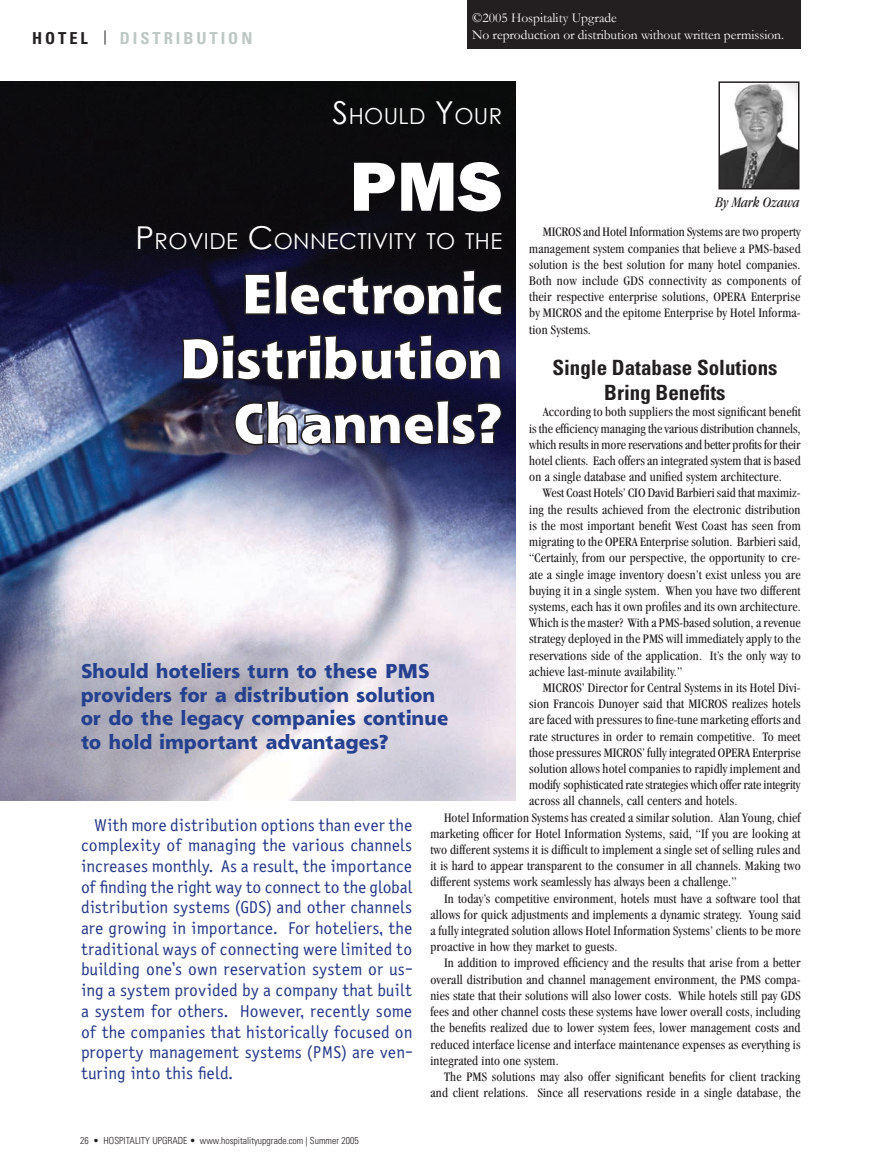
<style>
.page{position:relative;width:891px;height:1175px;background:#fff}
.page>*{position:absolute;margin:0;border:0;box-sizing:border-box;transform-origin:0 0}
.Body_Copy{font:800 72px "Franklin Gothic";color:#fff}
.Body_Copy-2{font:800 54px "Shannon";letter-spacing:.02em;color:#fff}
.Body_Copy-3{font:22.05px "Century Gothic";letter-spacing:.02em;color:#fff}
.Subheads{font:700 condensed 21px "Univers";color:#231f20}
.Body_Copy-4{font:800 19.5px/23.4px "Shannon";letter-spacing:.02em;color:#25408f}
.Body_Copy-5{font:17.25px/20.7px "Saturday Sans ICG";letter-spacing:.01em;color:#273987;text-align:justify}
.button_type{font:700 condensed 16.5px "Univers";letter-spacing:.18em;color:#bec7c4}
.button_type-2{font:700 condensed 16.5px "Univers";letter-spacing:.18em;color:#231f20}
.First_Paragraphs{font:italic condensed 15px "Garamond";color:#231f20}
.Body_Copy-6{font:condensed 13.5px/16.2px "Garamond";letter-spacing:.01em;color:#231f20;text-align:justify}
.interview2{font:13.5px "Garamond";letter-spacing:-.005em;color:#fff}
.t1{font:300 condensed 9.75px "Univers";color:#231f20}
.s1{font-size:31.5px}
</style>
<div class="page">
<img style="left:0;top:81px;width:516px;height:719px">
<svg style="left:105px;top:30px;width:1px;height:15px"></svg>
<svg style="left:242px;top:267px;width:262px;height:50px;background:#141220"></svg>
<svg style="left:180px;top:332px;width:323px;height:50px;background:#181634"></svg>
<svg style="left:233px;top:398px;width:271px;height:49px;background:#27263f"></svg>
<img style="left:721px;top:84px;width:76px;height:102px">
<div style="left:718px;top:81px;width:82px;height:108px;border:2px solid #231f20"></div>
<div style="left:467px;top:0;width:334px;height:48px;background:#231f20"></div>
<p class="button_type-2" style="left:32px;top:28px;width:57px">HOTEL</p>
<p class="button_type" style="left:120px;top:28px;width:134px">DISTRIBUTION</p>
<p class="interview2" style="left:472px;top:9px;width:146px">©2005 Hospitality Upgrade</p>
<p class="interview2" style="left:472px;top:25px;width:313px">No reproduction or distribution without written permission.</p>
<p class="Body_Copy-3" style="left:333px;top:101px;width:171px"><span class="s1">S</span>HOULD <span class="s1">Y</span>OUR</p>
<p class="Body_Copy" style="left:350px;top:140px;width:154px">PMS</p>
<p class="Body_Copy-3" style="left:136px;top:225px;width:368px"><span class="s1">P</span>ROVIDE <span class="s1">C</span>ONNECTIVITY TO THE</p>
<p class="Body_Copy-2" style="left:242px;top:259px;width:262px">Electronic</p>
<p class="Body_Copy-2" style="left:180px;top:324px;width:324px">Distribution</p>
<p class="Body_Copy-2" style="left:234px;top:388px;width:270px">Channels?</p>
<p class="First_Paragraphs" style="left:715px;top:193px;width:86px">By Mark Ozawa</p>
<p class="Body_Copy-6" style="left:529px;top:224px;width:273px;text-indent:14px">MICROS and Hotel Information Systems are two property management system companies that believe a PMS-based solution is the best solution for many hotel companies.<br>Both now include GDS connectivity as components of their respective enterprise solutions, OPERA Enterprise by MICROS and the epitome Enterprise by Hotel Informa&shy;tion Systems.</p>
<p class="Subheads" style="left:552px;top:355px;width:227px">Single Database Solutions</p>
<p class="Subheads" style="left:604px;top:380px;width:123px">Bring Benefits</p>
<p class="Body_Copy-6" style="left:529px;top:404px;width:273px;text-indent:14px">According to both suppliers the most significant benefit is the efficiency managing the various distribution channels, which results in more reservations and better profits for their hotel clients. Each offers an integrated system that is based on a single database and unified system architecture.</p>
<p class="Body_Copy-6" style="left:529px;top:485px;width:273px;text-indent:14px">West Coast Hotels’ CIO David Barbieri said that maximiz&shy;ing the results achieved from the electronic distribution is the most important benefit West Coast has seen from migrating to the OPERA Enterprise solution. Barbieri said, “Certainly, from our perspective, the opportunity to cre&shy;ate a single image inventory doesn’t exist unless you are buying it in a single system. When you have two different systems, each has it own profiles and its own architecture.<br>Which is the master? With a PMS-based solution, a revenue strategy deployed in the PMS will immediately apply to the reservations side of the application. It’s the only way to achieve last-minute availability.”</p>
<p class="Body_Copy-6" style="left:529px;top:679px;width:273px;text-indent:14px">MICROS’ Director for Central Systems in its Hotel Divi&shy;sion Francois Dunoyer said that MICROS realizes hotels are faced with pressures to fine-tune marketing efforts and rate structures in order to remain competitive. To meet those pressures MICROS’ fully integrated OPERA Enterprise solution allows hotel companies to rapidly implement and modify sophisticated rate strategies which offer rate integrity across all channels, call centers and hotels.</p>
<p class="Body_Copy-6" style="left:430px;top:809px;width:372px;text-indent:14px">Hotel Information Systems has created a similar solution. Alan Young, chief marketing officer for Hotel Information Systems, said, “If you are looking at two different systems it is difficult to implement a single set of selling rules and it is hard to appear transparent to the consumer in all channels. Making two different systems work seamlessly has always been a challenge.”</p>
<p class="Body_Copy-6" style="left:430px;top:890px;width:372px;text-indent:14px">In today’s competitive environment, hotels must have a software tool that allows for quick adjustments and implements a dynamic strategy. Young said a fully integrated solution allows Hotel Information Systems’ clients to be more proactive in how they market to guests.</p>
<p class="Body_Copy-6" style="left:430px;top:955px;width:372px;text-indent:14px">In addition to improved efficiency and the results that arise from a better overall distribution and channel management environment, the PMS compa&shy;nies state that their solutions will also lower costs. While hotels still pay GDS fees and other channel costs these systems have lower overall costs, including the benefits realized due to lower system fees, lower management costs and reduced interface license and interface maintenance expenses as everything is integrated into one system.</p>
<p class="Body_Copy-6" style="left:430px;top:1068px;width:372px;text-align:right">The PMS solutions may also offer significant benefits for client tracking and client relations. Since all reservations reside in a single database, the</p>
<p class="Body_Copy-4" style="left:81px;top:659px;width:369px">Should hoteliers turn to these PMS providers for a distribution solution or do the legacy companies continue to hold important advantages?</p>
<p class="Body_Copy-5" style="left:81px;top:814px;width:333px;text-indent:14px">With more distribution options than ever the complexity of managing the various channels increases monthly. As a result, the importance of finding the right way to connect to the global distribution systems (GDS) and other channels are growing in importance. For hoteliers, the traditional ways of connecting were limited to building one’s own reservation system or us&shy;ing a system provided by a company that built a system for others. However, recently some of the companies that historically focused on property management systems (PMS) are ven&shy;turing into this field.</p>
<p class="t1" style="left:80px;top:1134px;width:280px">26 • HOSPITALITY UPGRADE • www.hospitalityupgrade.com | Summer 2005</p>
</div>
